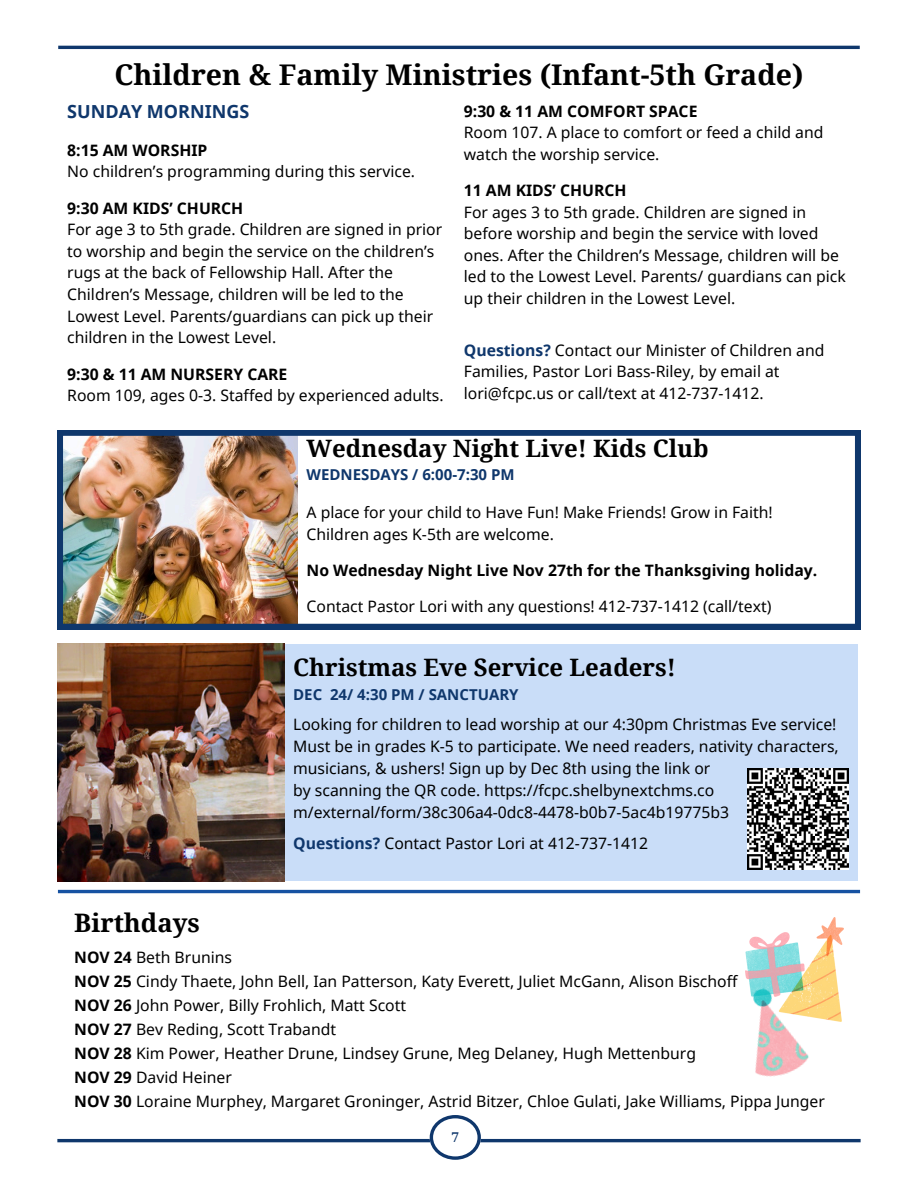
<style>
.page{position:relative;width:918px;height:1188px;background:#fff}
.page>*{position:absolute;margin:0;border:0;box-sizing:border-box;transform-origin:0 0}
.t1{font:700 28.5px "Noto Serif";color:#000}
.t2{font:700 25.5px "Noto Serif";color:#000}
.t3{font:700 24px "Noto Serif";color:#000}
.t4{font:700 18px "Noto Sans";color:#0f376c}
.t5{font:15.75px/21.6px "Noto Sans";color:#000}
.t6{font:700 15.75px "Noto Sans";color:#000}
.t7{font:700 15px "Noto Sans";color:#0f376c}
.t8{font:700 13.5px "Noto Serif";color:#0f376c}
.s1{font-weight:700;color:#0f376c}
.s2{font-weight:700}
</style>
<div class="page">
<hr style="left:58px;top:46px;width:802px;height:3px;background:#0f376c">
<hr style="left:57px;top:1139px;width:804px;height:3px;background:#0f376c">
<svg style="left:430px;top:1115px;width:51px;height:45px"></svg>
<img style="left:57px;top:430px;width:804px;height:199px">
<div style="left:60px;top:644px;width:798px;height:237px;background:#c9ddf8"></div>
<img style="left:747px;top:769px;width:102px;height:101px">
<img style="left:57px;top:644px;width:228px;height:237px">
<hr style="left:58px;top:890px;width:802px;height:3px;background:#1652a2">
<img style="left:746px;top:918px;width:98px;height:103px">
<img style="left:746px;top:979px;width:75px;height:98px">
<p class="t1" style="left:114px;top:55px;width:691px">Children &amp; Family Ministries (Infant-5th Grade)</p>
<p class="t4" style="left:67px;top:99px;width:184px">SUNDAY MORNINGS</p>
<p class="t6" style="left:67px;top:139px;width:142px">8:15 AM WORSHIP</p>
<p class="t5" style="left:67px;top:160px;width:349px">No children’s programming during this service.</p>
<p class="t6" style="left:67px;top:197px;width:178px">9:30 AM KIDS’ CHURCH</p>
<p class="t5" style="left:67px;top:218px;width:377px">For age 3 to 5th grade. Children are signed in prior to worship and begin the service on the children’s rugs at the back of Fellowship Hall. After the Children’s Message, children will be led to the Lowest Level. Parents/guardians can pick up their children in the Lowest Level.</p>
<p class="t6" style="left:67px;top:363px;width:222px">9:30 &amp; 11 AM NURSERY CARE</p>
<p class="t5" style="left:67px;top:384px;width:378px">Room 109, ages 0-3. Staffed by experienced adults.</p>
<p class="t6" style="left:464px;top:100px;width:235px">9:30 &amp; 11 AM COMFORT SPACE</p>
<p class="t5" style="left:464px;top:121px;width:361px">Room 107. A place to comfort or feed a child and watch the worship service.</p>
<p class="t6" style="left:464px;top:179px;width:164px">11 AM KIDS’ CHURCH</p>
<p class="t5" style="left:464px;top:201px;width:384px">For ages 3 to 5th grade. Children are signed in before worship and begin the service with loved ones. After the Children’s Message, children will be led to the Lowest Level. Parents/ guardians can pick up their children in the Lowest Level.</p>
<p class="t5" style="left:464px;top:339px;width:362px"><span class="s1">Questions?</span> Contact our Minister of Children and<br>Families, Pastor Lori Bass-Riley, by email at lori@fcpc.us or call/text at 412-737-1412.</p>
<p class="t3" style="left:307px;top:431px;width:404px">Wednesday Night Live! Kids Club</p>
<p class="t7" style="left:307px;top:464px;width:210px">WEDNESDAYS / 6:00-7:30 PM</p>
<p class="t5" style="left:307px;top:501px;width:468px">A place for your child to Have Fun! Make Friends! Grow in Faith!<br>Children ages K-5th are welcome.</p>
<p class="t6" style="left:307px;top:559px;width:512px">No Wednesday Night Live Nov 27th for the Thanksgiving holiday.</p>
<p class="t5" style="left:307px;top:595px;width:466px">Contact Pastor Lori with any questions! 412-737-1412 (call/text)</p>
<p class="t3" style="left:293px;top:650px;width:384px">Christmas Eve Service Leaders!</p>
<p class="t7" style="left:293px;top:684px;width:31px">DEC</p>
<p class="t7" style="left:330px;top:684px;width:190px">24/ 4:30 PM / SANCTUARY</p>
<p class="t5" style="left:293px;top:713px;width:547px">Looking for children to lead worship at our 4:30pm Christmas Eve service!<br>Must be in grades K-5 to participate. We need readers, nativity characters,</p>
<p class="t5" style="left:293px;top:757px;width:438px">musicians, &amp; ushers! Sign up by Dec 8th using the link or by scanning the QR code. https://fcpc.shelbynextchms.co m/external/form/38c306a4-0dc8-4478-b0b7-5ac4b19775b3</p>
<p class="t5" style="left:293px;top:832px;width:356px"><span class="s1">Questions?</span> Contact Pastor Lori at 412-737-1412</p>
<h2 class="t2" style="left:74px;top:905px;width:127px">Birthdays</h2>
<p class="t5" style="left:74px;top:946px;width:159px"><span class="s2">NOV 24</span> Beth Brunins</p>
<p class="t5" style="left:74px;top:970px;width:665px"><span class="s2">NOV 25</span> Cindy Thaete, John Bell, Ian Patterson, Katy Everett, Juliet McGann, Alison Bischoff</p>
<p class="t5" style="left:74px;top:994px;width:333px"><span class="s2">NOV 26</span> John Power, Billy Frohlich, Matt Scott</p>
<p class="t5" style="left:74px;top:1018px;width:263px"><span class="s2">NOV 27</span> Bev Reding, Scott Trabandt</p>
<p class="t5" style="left:74px;top:1042px;width:623px"><span class="s2">NOV 28</span> Kim Power, Heather Drune, Lindsey Grune, Meg Delaney, Hugh Mettenburg</p>
<p class="t5" style="left:74px;top:1066px;width:159px"><span class="s2">NOV 29</span> David Heiner</p>
<p class="t5" style="left:74px;top:1090px;width:752px"><span class="s2">NOV 30</span> Loraine Murphey, Margaret Groninger, Astrid Bitzer, Chloe Gulati, Jake Williams, Pippa Junger</p>
<h1 class="t8" style="left:452px;top:1128px;width:9px">7</h1>
</div>
